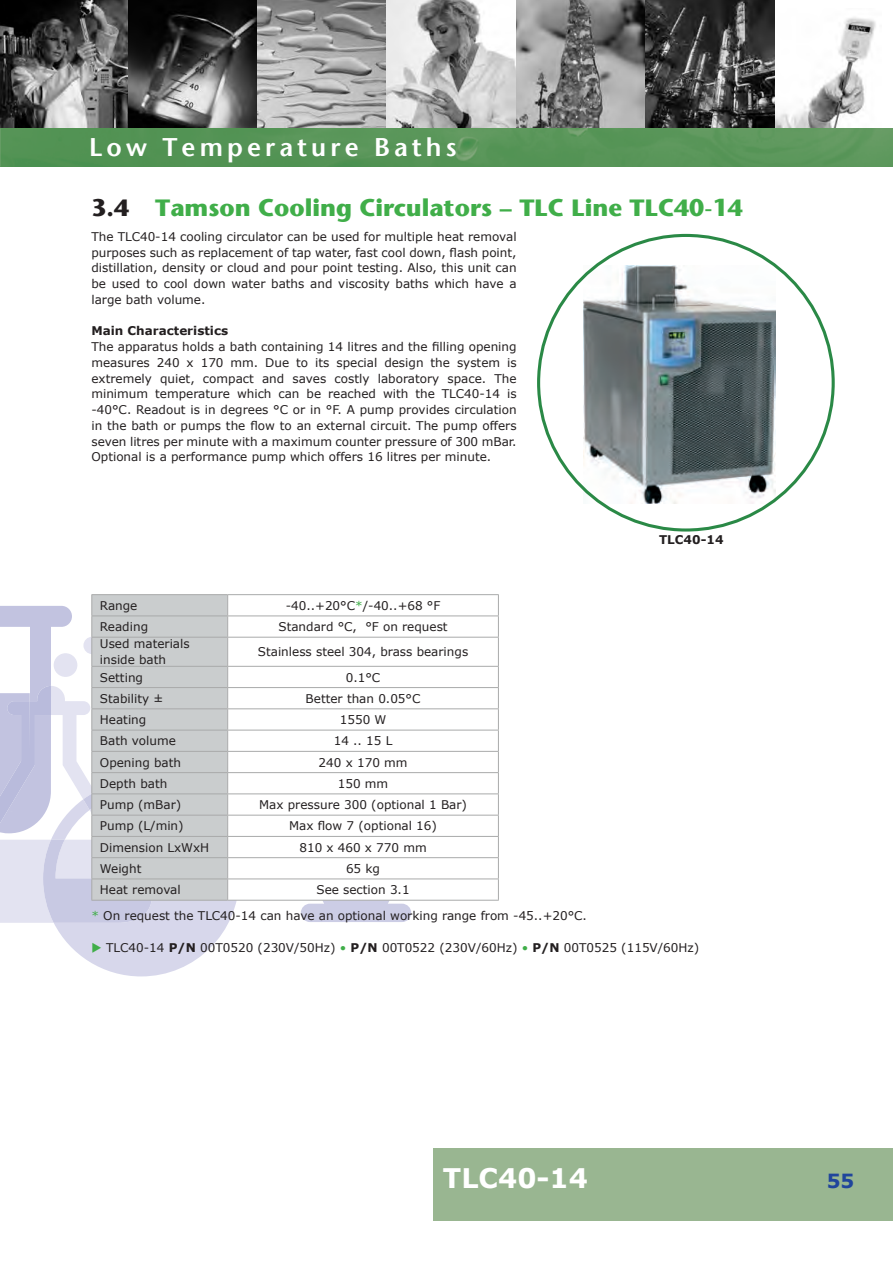
<style>
.page{position:relative;width:893px;height:1263px;background:#fff}
.page>*{position:absolute;margin:0;border:0;box-sizing:border-box;transform-origin:0 0}
.t1{font:700 27px "Verdana";color:#fff}
.t2{font:600 25.5px "Stone Sans";letter-spacing:.16em;color:#fff}
.t3{font:700 24px "Stone Sans";color:#40ae49}
.t4{font:700 19.5px "Verdana";color:#20459c}
.t5{font:12px/15.8px "Verdana";color:#231f20;text-align:justify}
.t6{font:700 12px "Verdana";color:#231f20}
.s1{color:#231f20}
.s2{color:#40ae49}
.s3{font-weight:700}
</style>
<div class="page">
<svg style="left:54px;top:901px;width:183px;height:75px;fill:#d7d7eb"></svg>
<svg style="left:301px;top:901px;width:110px;height:21px;background:#d0d1e7"></svg>
<img style="left:775px;top:17px;width:101px;height:110px">
<img style="left:584px;top:266px;width:191px;height:237px">
<img style="left:0;top:0;width:645px;height:128px">
<img style="left:1px;top:128px;width:892px;height:39px">
<img style="left:0;top:128px;width:1px;height:39px">
<img style="left:645px;top:0;width:130px;height:127px">
<div style="left:434px;top:1148px;width:459px;height:72px;background:#99b691"></div>
<svg style="left:228px;top:595px;width:270px;height:305px"></svg>
<hr style="left:228px;top:615px;width:271px;height:1px;background:#a9aaaa">
<hr style="left:228px;top:637px;width:271px;height:1px;background:#a9aaaa">
<hr style="left:228px;top:666px;width:271px;height:1px;background:#a9aaaa">
<hr style="left:228px;top:687px;width:271px;height:1px;background:#a9aaaa">
<hr style="left:228px;top:708px;width:271px;height:1px;background:#a9aaaa">
<hr style="left:228px;top:730px;width:271px;height:1px;background:#a9aaaa">
<hr style="left:228px;top:751px;width:271px;height:1px;background:#a9aaaa">
<hr style="left:228px;top:772px;width:271px;height:1px;background:#a9aaaa">
<hr style="left:228px;top:793px;width:271px;height:1px;background:#a9aaaa">
<hr style="left:228px;top:815px;width:271px;height:1px;background:#a9aaaa">
<hr style="left:228px;top:836px;width:271px;height:1px;background:#a9aaaa">
<hr style="left:228px;top:857px;width:271px;height:1px;background:#a9aaaa">
<svg style="left:0;top:595px;width:228px;height:328px;background:#d2d3db"></svg>
<svg style="left:498px;top:595px;width:1px;height:305px"></svg>
<hr style="left:91px;top:900px;width:137px;height:1px;background:#a9aaaa">
<hr style="left:228px;top:900px;width:271px;height:1px;background:#a9aaaa">
<hr style="left:91px;top:594px;width:137px;height:1px;background:#a9aaaa">
<hr style="left:228px;top:594px;width:271px;height:1px;background:#a9aaaa">
<hr style="left:228px;top:878px;width:271px;height:1px;background:#a9aaaa">
<h2 class="t2" style="left:89px;top:131px;width:369px">Low Temperature Baths</h2>
<h3 class="t3" style="left:91px;top:192px;width:653px"><span class="s1">3.4</span> Tamson Cooling Circulators – TLC Line TLC40-14</h3>
<p class="t5" style="left:91px;top:229px;width:427px">The TLC40-14 cooling circulator can be used for multiple heat removal purposes such as replacement of tap water, fast cool down, flash point, distillation, density or cloud and pour point testing. Also, this unit can be used to cool down water baths and viscosity baths which have a large bath volume.</p>
<p class="t6" style="left:91px;top:323px;width:138px">Main Characteristics</p>
<p class="t5" style="left:91px;top:339px;width:427px">The apparatus holds a bath containing 14 litres and the filling opening measures 240 x 170 mm. Due to its special design the system is extremely quiet, compact and saves costly laboratory space. The minimum temperature which can be reached with the TLC40-14 is -40°C. Readout is in degrees °C or in °F. A pump provides circulation in the bath or pumps the flow to an external circuit. The pump offers seven litres per minute with a maximum counter pressure of 300 mBar.<br>Optional is a performance pump which offers 16 litres per minute.</p>
<p class="t6" style="left:659px;top:531px;width:66px">TLC40-14</p>
<p class="t5" style="left:100px;top:597px;width:39px">Range</p>
<p class="t5" style="left:286px;top:597px;width:156px">-40..+20°C<span class="s2">*</span>/-40..+68 °F</p>
<p class="t5" style="left:100px;top:619px;width:50px">Reading</p>
<p class="t5" style="left:278px;top:619px;width:171px">Standard °C, °F on request</p>
<p class="t5" style="left:100px;top:636px;width:91px">Used materials inside bath</p>
<p class="t5" style="left:258px;top:644px;width:212px">Stainless steel 304, brass bearings</p>
<p class="t5" style="left:100px;top:669px;width:45px">Setting</p>
<p class="t5" style="left:346px;top:669px;width:36px">0.1°C</p>
<p class="t5" style="left:100px;top:690px;width:65px">Stability ±</p>
<p class="t5" style="left:306px;top:690px;width:116px">Better than 0.05°C</p>
<p class="t5" style="left:100px;top:712px;width:48px">Heating</p>
<p class="t5" style="left:340px;top:712px;width:48px">1550 W</p>
<p class="t5" style="left:100px;top:733px;width:77px">Bath volume</p>
<p class="t5" style="left:334px;top:733px;width:60px">14 .. 15 L</p>
<p class="t5" style="left:100px;top:754px;width:83px">Opening bath</p>
<p class="t5" style="left:319px;top:754px;width:90px">240 x 170 mm</p>
<p class="t5" style="left:100px;top:775px;width:69px">Depth bath</p>
<p class="t5" style="left:338px;top:775px;width:52px">150 mm</p>
<p class="t5" style="left:100px;top:797px;width:83px">Pump (mBar)</p>
<p class="t5" style="left:259px;top:797px;width:209px">Max pressure 300 (optional 1 Bar)</p>
<p class="t5" style="left:100px;top:818px;width:85px">Pump (L/min)</p>
<p class="t5" style="left:289px;top:818px;width:149px">Max flow 7 (optional 16)</p>
<p class="t5" style="left:100px;top:839px;width:111px">Dimension LxWxH</p>
<p class="t5" style="left:299px;top:839px;width:129px">810 x 460 x 770 mm</p>
<p class="t5" style="left:100px;top:860px;width:43px">Weight</p>
<p class="t5" style="left:346px;top:860px;width:36px">65 kg</p>
<p class="t5" style="left:100px;top:882px;width:82px">Heat removal</p>
<p class="t5" style="left:91px;top:877px;width:497px;line-height:26.1px;text-indent:225px">See section 3.1<br><span class="s2">*</span> On request the TLC40-14 can have an optional working range from -45..+20°C.</p>
<p class="t5" style="left:91px;top:939px;width:609px"><span class="s2">◆</span> TLC40-14 <span class="s3">P/N</span> 00T0520 (230V/50Hz) <span class="s2">•</span> <span class="s3">P/N</span> 00T0522 (230V/60Hz) <span class="s2">•</span> <span class="s3">P/N</span> 00T0525 (115V/60Hz)</p>
<h1 class="t1" style="left:443px;top:1159px;width:146px">TLC40-14</h1>
<h3 class="t4" style="left:827px;top:1167px;width:29px">55</h3>
</div>
